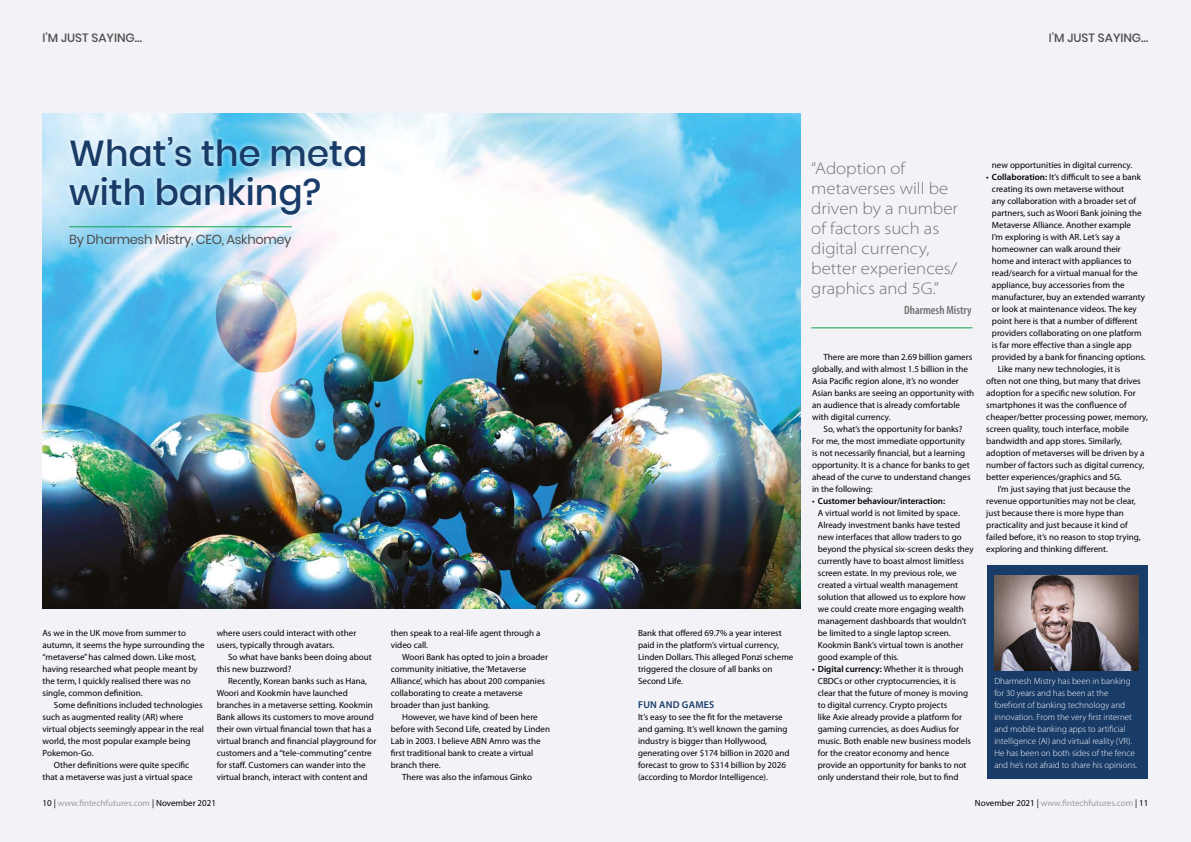
<style>
.page{position:relative;width:1191px;height:842px;background:#f3f3f7}
.page>*{position:absolute;margin:0;border:0;box-sizing:border-box;transform-origin:0 0}
.t1{font:500 36px/39px "Poppins";color:#183b68}
.Body_Text{font:300 semi-expanded 17px/20px "Myriad Pro";color:#706f6f}
.Standfirst{font:13px "Poppins";letter-spacing:-.025em;color:#4f4e4f}
.Top_Straps_new{font:500 12px "Poppins";color:#4f4e4f}
.Body_Text-2{font:600 condensed 12px "Myriad Pro";color:#706f6f}
.X_Head{font:600 10px "Myriad Pro";letter-spacing:.02em;color:#183b68}
.Body_Text-3{font:9px/12px "Myriad Pro";color:#000}
.Panel_body_text{font:300 9px/12px "Myriad Pro";color:#fff}
.t2{font:9px "Myriad Pro";color:#9d9d9c}
.s1{font-weight:600}
.s2{color:#000}
</style>
<div class="page">
<img style="left:43px;top:113px;width:757px;height:495px">
<hr style="left:811px;top:327px;width:161px;height:1px;background:#0ba549">
<hr style="left:69px;top:226px;width:223px;height:1px;background:#0ba549">
<div style="left:65px;top:132px;width:305px;height:88px;background:#fff;opacity:.75"></div>
<div style="left:986px;top:566px;width:161px;height:213px;background:#183b68"></div>
<img style="left:994px;top:575px;width:144px;height:96px">
<p class="Top_Straps_new" style="left:43px;top:31px;width:101px">I’M JUST SAYING…</p>
<p class="Top_Straps_new" style="left:1049px;top:31px;width:101px">I’M JUST SAYING…</p>
<p class="t1" style="left:69px;top:134px;width:300px">What’s the meta with banking?</p>
<p class="Standfirst" style="left:69px;top:232px;width:224px">By Dharmesh Mistry, CEO, Askhomey</p>
<p class="Body_Text-3" style="left:43px;top:627px;width:163px">As we in the UK move from summer to autumn, it seems the hype surrounding the “metaverse” has calmed down. Like most, having researched what people meant by the term, I quickly realised there was no single, common definition.</p>
<p class="Body_Text-3" style="left:43px;top:699px;width:163px;text-indent:11px">Some definitions included technologies such as augmented reality (AR) where virtual objects seemingly appear in the real world, the most popular example being Pokemon-Go.</p>
<p class="Body_Text-3" style="left:43px;top:759px;width:151px;text-indent:11px">Other definitions were quite specific that a metaverse was just a virtual space</p>
<p class="Body_Text-3" style="left:217px;top:627px;width:141px">where users could interact with other users, typically through avatars.</p>
<p class="Body_Text-3" style="left:217px;top:651px;width:156px;text-indent:11px">So what have banks been doing about this new buzzword?</p>
<p class="Body_Text-3" style="left:217px;top:675px;width:161px;text-indent:11px">Recently, Korean banks such as Hana, Woori and Kookmin have launched branches in a metaverse setting. Kookmin Bank allows its customers to move around their own virtual financial town that has a virtual branch and financial playground for customers and a “tele-commuting” centre for staff. Customers can wander into the virtual branch, interact with content and</p>
<p class="Body_Text-3" style="left:391px;top:627px;width:151px">then speak to a real-life agent through a video call.</p>
<p class="Body_Text-3" style="left:391px;top:651px;width:159px;text-indent:11px">Woori Bank has opted to join a broader community initiative, the ‘Metaverse Alliance’, which has about 200 companies collaborating to create a metaverse broader than just banking.</p>
<p class="Body_Text-3" style="left:391px;top:711px;width:161px;text-indent:11px">However, we have kind of been here before with Second Life, created by Linden Lab in 2003. I believe ABN Amro was the first traditional bank to create a virtual branch there.</p>
<p class="Body_Text-3" style="left:402px;top:771px;width:131px">There was also the infamous Ginko</p>
<p class="Body_Text-3" style="left:638px;top:627px;width:157px">Bank that offered 69.7% a year interest paid in the platform’s virtual currency, Linden Dollars. This alleged Ponzi scheme triggered the closure of all banks on Second Life.</p>
<p class="X_Head" style="left:638px;top:699px;width:78px">FUN AND GAMES</p>
<p class="Body_Text-3" style="left:638px;top:711px;width:153px">It’s easy to see the fit for the metaverse and gaming. It’s well known the gaming industry is bigger than Hollywood, generating over $174 billion in 2020 and forecast to grow to $314 billion by 2026 (according to Mordor Intelligence).</p>
<p class="Body_Text" style="left:811px;top:159px;width:148px">“Adoption of metaverses will be driven by a number of factors such as digital currency, better experiences/ graphics and 5G.”</p>
<p class="Body_Text-2" style="left:904px;top:304px;width:69px">Dharmesh Mistry</p>
<p class="Body_Text-3" style="left:812px;top:351px;width:164px;text-indent:11px">There are more than 2.69 billion gamers globally, and with almost 1.5 billion in the Asia Pacific region alone, it’s no wonder Asian banks are seeing an opportunity with an audience that is already comfortable with digital currency.</p>
<p class="Body_Text-3" style="left:812px;top:423px;width:160px;text-indent:11px">So, what’s the opportunity for banks?<br>For me, the most immediate opportunity is not necessarily financial, but a learning opportunity. It is a chance for banks to get ahead of the curve to understand changes in the following:</p>
<p class="Body_Text-3" style="left:818px;top:495px;width:157px;text-indent:-6px">• <span class="s1">Customer behaviour/interaction:<br></span>A virtual world is not limited by space.<br>Already investment banks have tested new interfaces that allow traders to go beyond the physical six-screen desks they currently have to boast almost limitless screen estate. In my previous role, we created a virtual wealth management solution that allowed us to explore how we could create more engaging wealth management dashboards that wouldn’t be limited to a single laptop screen.<br>Kookmin Bank’s virtual town is another good example of this.</p>
<p class="Body_Text-3" style="left:818px;top:663px;width:155px;text-indent:-6px">• <span class="s1">Digital currency:</span> Whether it is through CBDCs or other cryptocurrencies, it is clear that the future of money is moving to digital currency. Crypto projects<br>like Axie already provide a platform for gaming currencies, as does Audius for music. Both enable new business models for the creator economy and hence provide an opportunity for banks to not only understand their role, but to find</p>
<p class="Body_Text-3" style="left:992px;top:159px;width:142px">new opportunities in digital currency.</p>
<p class="Body_Text-3" style="left:992px;top:171px;width:155px;text-indent:-6px">• <span class="s1">Collaboration:</span> It’s difficult to see a bank creating its own metaverse without<br>any collaboration with a broader set of partners, such as Woori Bank joining the Metaverse Alliance. Another example<br>I’m exploring is with AR. Let’s say a homeowner can walk around their<br>home and interact with appliances to read/search for a virtual manual for the appliance, buy accessories from the manufacturer, buy an extended warranty or look at maintenance videos. The key point here is that a number of different providers collaborating on one platform is far more effective than a single app provided by a bank for financing options.</p>
<p class="Body_Text-3" style="left:986px;top:363px;width:163px;text-indent:11px">Like many new technologies, it is<br>often not one thing, but many that drives adoption for a specific new solution. For smartphones it was the confluence of cheaper/better processing power, memory, screen quality, touch interface, mobile bandwidth and app stores. Similarly, adoption of metaverses will be driven by a number of factors such as digital currency, better experiences/graphics and 5G.</p>
<p class="Body_Text-3" style="left:986px;top:483px;width:156px;text-indent:11px">I’m just saying that just because the revenue opportunities may not be clear, just because there is more hype than practicality and just because it kind of failed before, it’s no reason to stop trying, exploring and thinking different.</p>
<p class="Panel_body_text" style="left:994px;top:675px;width:144px">Dharmesh Mistry has been in banking for 30 years and has been at the forefront of banking technology and innovation. From the very first internet and mobile banking apps to artificial intelligence (AI) and virtual reality (VR).<br>He has been on both sides of the fence and he’s not afraid to share his opinions.</p>
<p class="t2" style="left:43px;top:798px;width:175px"><span class="s2">10 |</span> www.fintechfutures.com <span class="s2">| November 2021</span></p>
<p class="t2" style="left:974px;top:798px;width:175px"><span class="s2">November 2021 |</span> www.fintechfutures.com <span class="s2">| 11</span></p>
</div>
